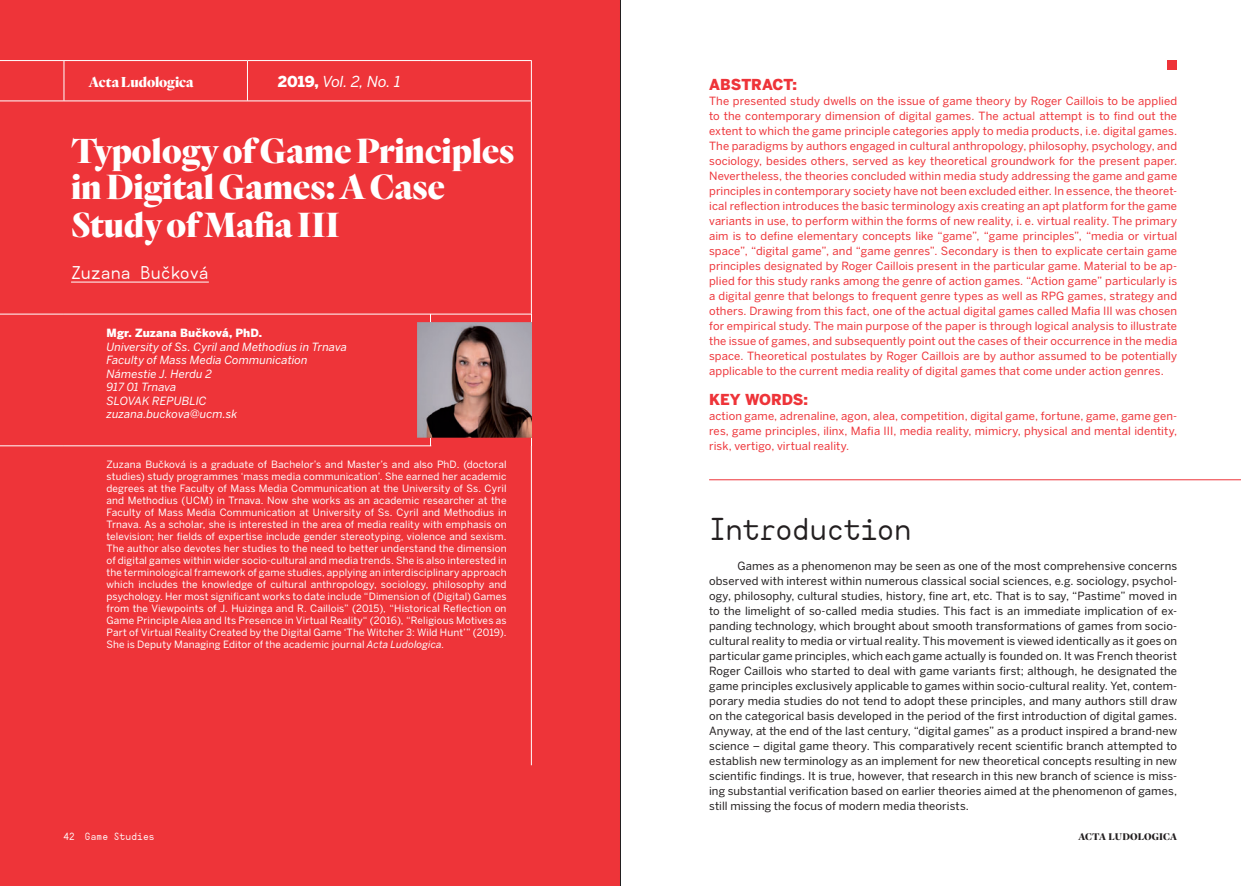
<style>
.page{position:relative;width:1241px;height:886px;background:#fff}
.page>*{position:absolute;margin:0;border:0;box-sizing:border-box;transform-origin:0 0}
.t1{font:900 36.25px/36.9px "Quarto";color:#fff}
.t2{font:30px "AHAMONO";letter-spacing:-.005em;color:#231f20}
.t3{font:17.5px "AHAMONO";letter-spacing:-.005em;color:#fff}
.t4{font:900 15px "Benton Sans";letter-spacing:-.005em;color:#ee3439}
.t5{font:italic 15px "Benton Sans";color:#fff}
.t6{font:900 15px "Quarto";letter-spacing:-.005em;color:#fff}
.t7{font:11.25px/15px "Benton Sans";letter-spacing:.005em;color:#ee3439;text-align:justify}
.t8{font:11.25px/15px "Benton Sans";letter-spacing:.01em;color:#231f20;text-align:justify}
.t9{font:italic 11.25px/13.5px "Benton Sans";letter-spacing:.005em;color:#fff}
.t10{font:900 11.25px "Benton Sans";letter-spacing:.01em;color:#fff}
.t11{font:10px/12px "Benton Sans";letter-spacing:.015em;color:#fff;text-align:justify}
.t12{font:900 10px "Quarto";letter-spacing:.01em;color:#231f20}
.t13{font:10px "AHAMONO";letter-spacing:.02em;color:#fff}
.s1{font-weight:900;font-style:normal}
.s2{font-style:italic}
</style>
<div class="page">
<div style="left:0;top:0;width:620px;height:886px;background:#ee3439"></div>
<hr style="left:0;top:60px;width:64px;height:1px;background:#fff">
<hr style="left:64px;top:60px;width:183px;height:1px;background:#fff">
<hr style="left:64px;top:61px;width:1px;height:40px;background:#fff">
<hr style="left:247px;top:60px;width:184px;height:1px;background:#fff">
<hr style="left:247px;top:61px;width:1px;height:40px;background:#fff">
<hr style="left:431px;top:60px;width:100px;height:1px;background:#fff">
<hr style="left:531px;top:61px;width:1px;height:40px;background:#fff">
<hr style="left:0;top:101px;width:64px;height:1px;background:#fff">
<hr style="left:64px;top:101px;width:467px;height:1px;background:#fff">
<hr style="left:531px;top:101px;width:1px;height:213px;background:#fff">
<hr style="left:0;top:314px;width:64px;height:1px;background:#fff">
<hr style="left:64px;top:314px;width:467px;height:1px;background:#fff">
<hr style="left:430px;top:314px;width:1px;height:131px;background:#fff">
<hr style="left:531px;top:314px;width:1px;height:132px;background:#fff">
<hr style="left:0;top:445px;width:64px;height:1px;background:#fff">
<hr style="left:64px;top:445px;width:367px;height:1px;background:#fff">
<hr style="left:531px;top:446px;width:1px;height:319px;background:#fff">
<hr style="left:71px;top:282px;width:138px;height:1px;background:#fff">
<img style="left:417px;top:322px;width:115px;height:116px">
<img style="left:430px;top:322px;width:1px;height:116px">
<hr style="left:709px;top:479px;width:531px;height:1px;background:#ee3439">
<div style="left:1167px;top:60px;width:9px;height:10px;background:#ee3439"></div>
<hr style="left:620px;top:0;width:1px;height:886px;background:#231f20">
<h3 class="t6" style="left:89px;top:76px;width:106px">Acta Ludologica</h3>
<h3 class="t5" style="left:278px;top:75px;width:124px"><span class="s1">2019,</span> Vol. 2, No. 1</h3>
<h1 class="t1" style="left:71px;top:136px;width:444px">Typology of Game Principles in Digital Games: A Case<br>Study of Mafia III</h1>
<h3 class="t3" style="left:71px;top:264px;width:139px">Zuzana Bučková</h3>
<p class="t10" style="left:106px;top:329px;width:157px">Mgr. Zuzana Bučková, PhD.</p>
<p class="t9" style="left:106px;top:341px;width:242px">University of Ss. Cyril and Methodius in Trnava<br>Faculty of Mass Media Communication<br>Námestie J. Herdu 2<br>917 01 Trnava<br>SLOVAK REPUBLIC<br>zuzana.buckova@ucm.sk</p>
<p class="t11" style="left:106px;top:459px;width:401px">Zuzana Bučková is a graduate of Bachelor’s and Master’s and also PhD. (doctoral studies) study programmes ‘mass media communication’. She earned her academic degrees at the Faculty of Mass Media Communication at the University of Ss. Cyril and Methodius (UCM) in Trnava. Now she works as an academic researcher at the Faculty of Mass Media Communication at University of Ss. Cyril and Methodius in Trnava. As a scholar, she is interested in the area of media reality with emphasis on television; her fields of expertise include gender stereotyping, violence and sexism.<br>The author also devotes her studies to the need to better understand the dimension of digital games within wider socio-cultural and media trends. She is also interested in the terminological framework of game studies, applying an interdisciplinary approach which includes the knowledge of cultural anthropology, sociology, philosophy and psychology. Her most significant works to date include “Dimension of (Digital) Games from the Viewpoints of J. Huizinga and R. Caillois” (2015), “Historical Reflection on Game Principle Alea and Its Presence in Virtual Reality“ (2016), “Religious Motives as Part of Virtual Reality Created by the Digital Game ‘The Witcher 3: Wild Hunt’” (2019).<br>She is Deputy Managing Editor of the academic journal <span class="s2">Acta Ludologica.</span></p>
<p class="t13" style="left:63px;top:832px;width:93px">42 Game Studies</p>
<h3 class="t4" style="left:709px;top:79px;width:89px">ABSTRACT:</h3>
<p class="t7" style="left:709px;top:95px;width:469px">The presented study dwells on the issue of game theory by Roger Caillois to be applied to the contemporary dimension of digital games. The actual attempt is to find out the extent to which the game principle categories apply to media products, i.e. digital games.<br>The paradigms by authors engaged in cultural anthropology, philosophy, psychology, and sociology, besides others, served as key theoretical groundwork for the present paper.<br>Nevertheless, the theories concluded within media study addressing the game and game principles in contemporary society have not been excluded either. In essence, the theoret&shy;ical reflection introduces the basic terminology axis creating an apt platform for the game variants in use, to perform within the forms of new reality, i. e. virtual reality. The primary aim is to define elementary concepts like “game”, “game principles”, “media or virtual space”, “digital game”, and “game genres”. Secondary is then to explicate certain game principles designated by Roger Caillois present in the particular game. Material to be ap&shy;plied for this study ranks among the genre of action games. “Action game” particularly is a digital genre that belongs to frequent genre types as well as RPG games, strategy and others. Drawing from this fact, one of the actual digital games called Mafia III was chosen for empirical study. The main purpose of the paper is through logical analysis to illustrate the issue of games, and subsequently point out the cases of their occurrence in the media space. Theoretical postulates by Roger Caillois are by author assumed to be potentially applicable to the current media reality of digital games that come under action genres.</p>
<h3 class="t4" style="left:709px;top:394px;width:100px">KEY WORDS:</h3>
<p class="t7" style="left:709px;top:410px;width:469px">action game, adrenaline, agon, alea, competition, digital game, fortune, game, game gen&shy;res, game principles, ilinx, Mafia III, media reality, mimicry, physical and mental identity, risk, vertigo, virtual reality.</p>
<h2 class="t2" style="left:709px;top:515px;width:203px">Introduction</h2>
<p class="t8" style="left:709px;top:560px;width:469px;text-indent:28px">Games as a phenomenon may be seen as one of the most comprehensive concerns observed with interest within numerous classical social sciences, e.g. sociology, psychol&shy;ogy, philosophy, cultural studies, history, fine art, etc. That is to say, “Pastime” moved in to the limelight of so-called media studies. This fact is an immediate implication of ex&shy;panding technology, which brought about smooth transformations of games from socio&shy;cultural reality to media or virtual reality. This movement is viewed identically as it goes on particular game principles, which each game actually is founded on. It was French theorist Roger Caillois who started to deal with game variants first; although, he designated the game principles exclusively applicable to games within socio-cultural reality. Yet, contem&shy;porary media studies do not tend to adopt these principles, and many authors still draw on the categorical basis developed in the period of the first introduction of digital games.<br>Anyway, at the end of the last century, “digital games” as a product inspired a brand-new science – digital game theory. This comparatively recent scientific branch attempted to establish new terminology as an implement for new theoretical concepts resulting in new scientific findings. It is true, however, that research in this new branch of science is miss&shy;ing substantial verification based on earlier theories aimed at the phenomenon of games, still missing the focus of modern media theorists.</p>
<p class="t12" style="left:1078px;top:833px;width:100px">ACTA LUDOLOGICA</p>
</div>
